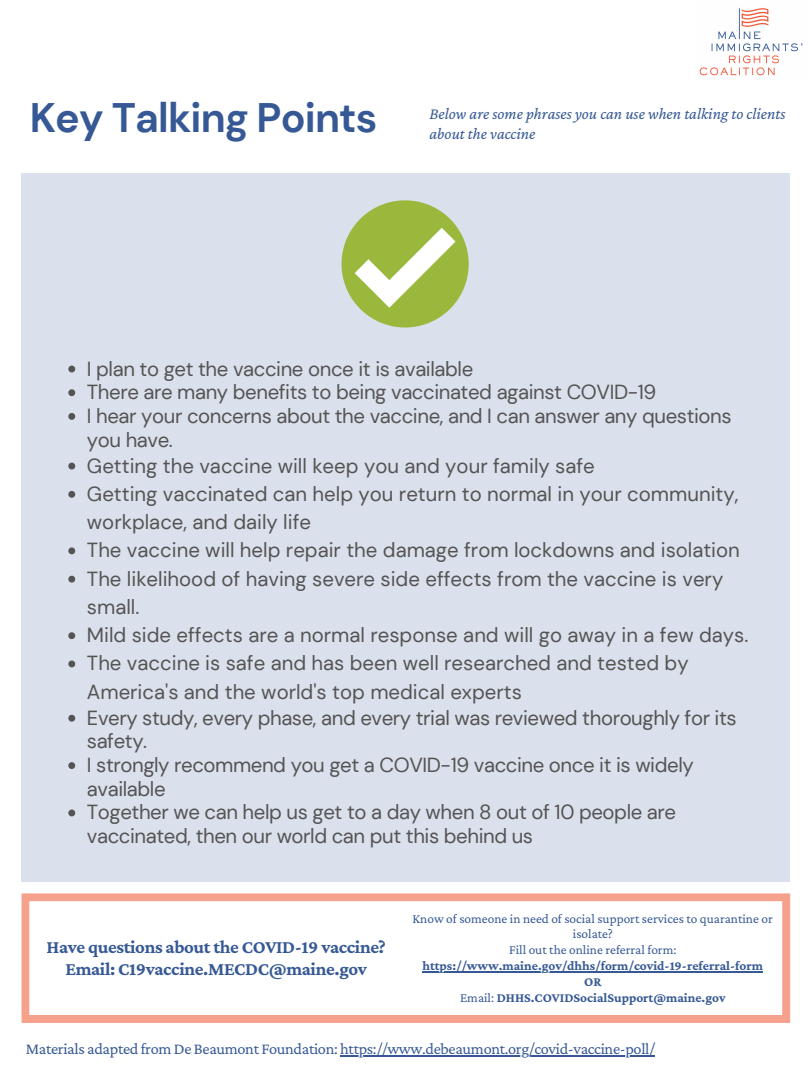
<style>
.page{position:relative;width:810px;height:1080px;background:#fff}
.page>*{position:absolute;margin:0;border:0;box-sizing:border-box;transform-origin:0 0}
.t1{font:700 41.19px "DM Sans";letter-spacing:-.02em;color:#365995}
.t2{font:20.38px/28.2px "DM Sans";color:#545454}
.t3{font:20.38px/23.7px "DM Sans";letter-spacing:-.02em;color:#545454}
.t4{font:700 18.75px "Crimson Pro";letter-spacing:-.02em;color:#365995}
.t5{font:italic 16.56px/19.7px "Crimson Pro";color:#365995}
.t6{font:16.25px "Crimson Pro";letter-spacing:-.02em;color:#365995}
.t7{font:700 13.31px/15.9px "Crimson Pro";color:#365995;text-align:center}
.t8{font:13.31px/15.9px "Crimson Pro";color:#365995;text-align:center}
.s1{font-weight:400}
</style>
<div class="page">
<div style="left:22px;top:173px;width:768px;height:708px;background:#dbe1ec"></div>
<svg style="left:342px;top:200px;width:127px;height:127px"></svg>
<svg style="left:68px;top:366px;width:7px;height:6px"></svg>
<svg style="left:68px;top:389px;width:7px;height:7px"></svg>
<svg style="left:68px;top:413px;width:7px;height:7px"></svg>
<svg style="left:68px;top:463px;width:7px;height:7px"></svg>
<svg style="left:68px;top:491px;width:7px;height:7px"></svg>
<svg style="left:68px;top:547px;width:7px;height:7px"></svg>
<svg style="left:68px;top:576px;width:7px;height:7px"></svg>
<svg style="left:68px;top:632px;width:7px;height:7px"></svg>
<svg style="left:68px;top:661px;width:7px;height:6px"></svg>
<svg style="left:68px;top:715px;width:7px;height:7px"></svg>
<svg style="left:68px;top:762px;width:7px;height:7px"></svg>
<svg style="left:68px;top:810px;width:7px;height:6px"></svg>
<img style="left:699px;top:8px;width:104px;height:68px">
<svg style="left:22px;top:893px;width:768px;height:130px"></svg>
<hr style="left:422px;top:971px;width:341px;height:1px;background:#365995">
<hr style="left:340px;top:1055px;width:315px;height:2px;background:#365995">
<p class="t1" style="left:30px;top:91px;width:349px">Key Talking Points</p>
<p class="t5" style="left:430px;top:103px;width:357px">Below are some phrases you can use when talking to clients about the vaccine</p>
<p class="t3" style="left:87px;top:357px;width:388px">I plan to get the vaccine once it is available</p>
<p class="t3" style="left:87px;top:380px;width:571px">There are many benefits to being vaccinated against COVID-19</p>
<p class="t3" style="left:87px;top:404px;width:646px">I hear your concerns about the vaccine, and I can answer any questions you have.</p>
<p class="t2" style="left:87px;top:451px;width:509px">Getting the vaccine will keep you and your family safe</p>
<p class="t2" style="left:87px;top:480px;width:653px">Getting vaccinated can help you return to normal in your community, workplace, and daily life</p>
<p class="t2" style="left:87px;top:536px;width:654px">The vaccine will help repair the damage from lockdowns and isolation</p>
<p class="t2" style="left:87px;top:565px;width:638px">The likelihood of having severe side effects from the vaccine is very small.</p>
<p class="t2" style="left:87px;top:621px;width:663px">Mild side effects are a normal response and will go away in a few days.</p>
<p class="t2" style="left:87px;top:649px;width:603px">The vaccine is safe and has been well researched and tested by<br>America's and the world's top medical experts</p>
<p class="t3" style="left:87px;top:706px;width:651px">Every study, every phase, and every trial was reviewed thoroughly for its safety.</p>
<p class="t3" style="left:87px;top:753px;width:608px">I strongly recommend you get a COVID-19 vaccine once it is widely available</p>
<p class="t3" style="left:87px;top:801px;width:591px">Together we can help us get to a day when 8 out of 10 people are vaccinated, then our world can put this behind us</p>
<p class="t4" style="left:47px;top:936px;width:341px">Have questions about the COVID-19 vaccine?</p>
<p class="t4" style="left:65px;top:959px;width:303px">Email: C19vaccine.MECDC@maine.gov</p>
<p class="t8" style="left:413px;top:910px;width:362px">Know of someone in need of social support services to quarantine or isolate?</p>
<p class="t7" style="left:422px;top:942px;width:342px"><span class="s1">Fill out the online referral form: </span>https://www.maine.gov/dhhs/form/covid-19-referral-form</p>
<p class="t7" style="left:584px;top:974px;width:19px">OR</p>
<p class="t7" style="left:460px;top:990px;width:267px"><span class="s1">Email:</span> DHHS.COVIDSocialSupport@maine.gov</p>
<p class="t6" style="left:26px;top:1040px;width:631px">Materials adapted from De Beaumont Foundation: https://www.debeaumont.org/covid-vaccine-poll/</p>
</div>
